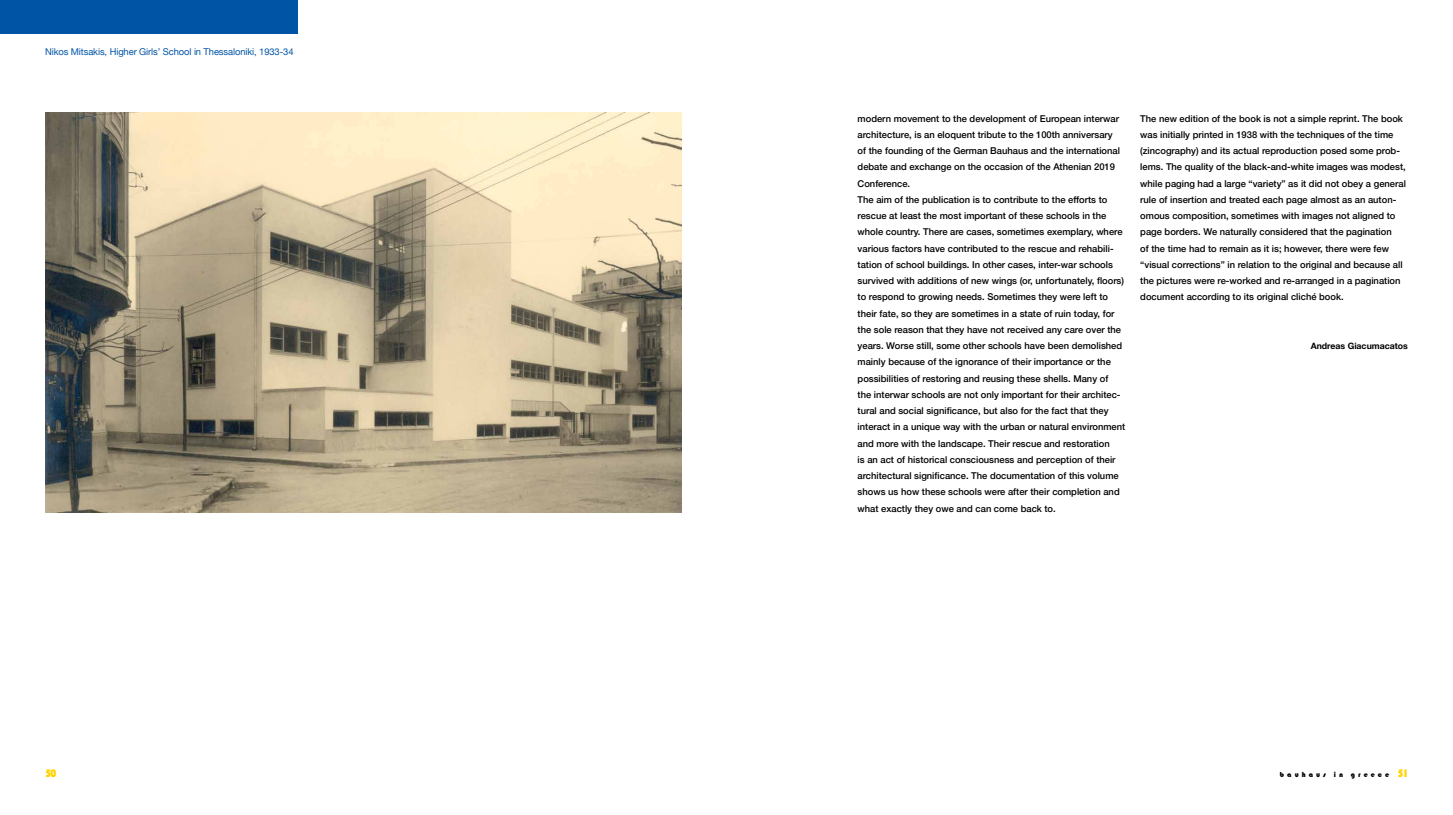
<style>
.page{position:relative;width:1453px;height:815px;background:#fff}
.page>*{position:absolute;margin:0;border:0;box-sizing:border-box;transform-origin:0 0}
.t1{font:11.25px "Bauhaus 93";color:#ffd400}
.t2{font:500 9.38px/16.2px "Helvetica Neue";color:#000}
.t3{font:9.38px "Helvetica Neue";letter-spacing:-.01em;color:#0054a6}
.t4{font:700 8.75px "Helvetica Neue";color:#000}
.t5{font:7.5px "Bauhaus 93";letter-spacing:.4em;color:#000}
.s1{font-size:11.25px;color:#ffd400}
</style>
<div class="page">
<div style="left:0;top:0;width:298px;height:34px;background:#0054a6"></div>
<img style="left:45px;top:113px;width:636px;height:399px">
<p class="t3" style="left:45px;top:45px;width:250px">Nikos Mitsakis, Higher Girls’ School in Thessaloniki, 1933-34</p>
<p class="t2" style="left:857px;top:110px;width:269px">modern movement to the development of European interwar architecture, is an eloquent tribute to the 100th anniversary<br>of the founding of the German Bauhaus and the international debate and exchange on the occasion of the Athenian 2019<br>Conference.<br>The aim of the publication is to contribute to the efforts to rescue at least the most important of these schools in the whole country. There are cases, sometimes exemplary, where various factors have contributed to the rescue and rehabili&shy;tation of school buildings. In other cases, inter-war schools survived with additions of new wings (or, unfortunately, floors) to respond to growing needs. Sometimes they were left to their fate, so they are sometimes in a state of ruin today, for the sole reason that they have not received any care over the years. Worse still, some other schools have been demolished mainly because of the ignorance of their importance or the possibilities of restoring and reusing these shells. Many of<br>the interwar schools are not only important for their architec&shy;tural and social significance, but also for the fact that they interact in a unique way with the urban or natural environment and more with the landscape. Their rescue and restoration<br>is an act of historical consciousness and perception of their architectural significance. The documentation of this volume shows us how these schools were after their completion and what exactly they owe and can come back to.</p>
<p class="t2" style="left:1140px;top:110px;width:267px">The new edition of the book is not a simple reprint. The book was initially printed in 1938 with the techniques of the time (zincography) and its actual reproduction posed some prob&shy;lems. The quality of the black-and-white images was modest, while paging had a large “variety” as it did not obey a general rule of insertion and treated each page almost as an auton&shy;omous composition, sometimes with images not aligned to page borders. We naturally considered that the pagination<br>of the time had to remain as it is; however, there were few “visual corrections” in relation to the original and because all the pictures were re-worked and re-arranged in a pagination document according to its original cliché book.</p>
<p class="t4" style="left:1311px;top:339px;width:99px">Andreas Giacumacatos</p>
<p class="t1" style="left:45px;top:767px;width:13px">50</p>
<p class="t5" style="left:1280px;top:770px;width:131px">bauhaus in greece <span class="s1">51</span></p>
</div>
